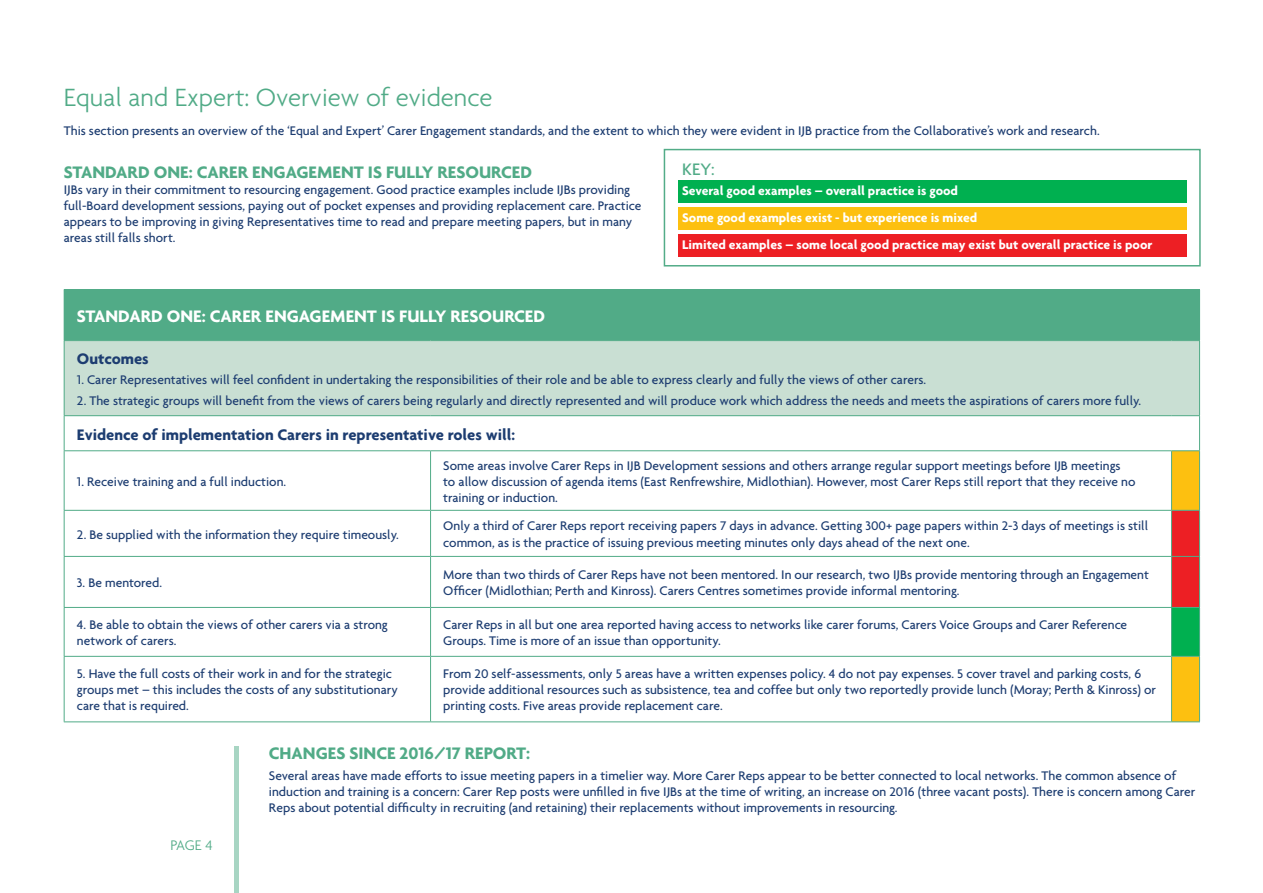
<style>
.page{position:relative;width:1263px;height:893px;background:#fff}
.page>*{position:absolute;margin:0;border:0;box-sizing:border-box;transform-origin:0 0}
.t1{font:300 27px "Agenda";color:#51ab87}
.t2{font:700 18px "Agenda";color:#51ab87}
.t3{font:700 18px "Agenda";color:#fff}
.t4{font:500 18px "Agenda";color:#51ab87}
.t5{font:700 16.5px "Agenda";color:#1d3d71}
.t6{font:300 15px "Agenda";color:#51ab87}
.t7{font:500 13.5px/16.2px "Agenda";color:#1d3d71}
.t8{font:700 13.5px/26.8px "Agenda";color:#fff}
</style>
<div class="page">
<div style="left:234px;top:746px;width:5px;height:147px;background:#a8d5c3"></div>
<div style="left:64px;top:290px;width:1135px;height:51px;background:#51ab87"></div>
<div style="left:64px;top:341px;width:1135px;height:75px;background:#c9dfd3"></div>
<hr style="left:64px;top:289px;width:367px;height:1px;background:#51ab87">
<hr style="left:431px;top:289px;width:740px;height:1px;background:#51ab87">
<svg style="left:1171px;top:289px;width:29px;height:1px"></svg>
<hr style="left:64px;top:341px;width:1px;height:74px;background:#51ab87">
<svg style="left:1171px;top:340px;width:29px;height:1px"></svg>
<hr style="left:64px;top:415px;width:367px;height:1px;background:#51ab87">
<hr style="left:64px;top:416px;width:1px;height:34px;background:#51ab87">
<hr style="left:431px;top:415px;width:740px;height:1px;background:#51ab87">
<svg style="left:1171px;top:415px;width:29px;height:1px"></svg>
<hr style="left:64px;top:450px;width:367px;height:1px;background:#51ab87">
<hr style="left:64px;top:451px;width:1px;height:59px;background:#51ab87">
<hr style="left:431px;top:450px;width:740px;height:1px;background:#51ab87">
<hr style="left:430px;top:451px;width:1px;height:59px;background:#51ab87">
<hr style="left:64px;top:510px;width:367px;height:1px;background:#51ab87">
<hr style="left:64px;top:511px;width:1px;height:45px;background:#51ab87">
<hr style="left:431px;top:510px;width:740px;height:1px;background:#51ab87">
<hr style="left:430px;top:511px;width:1px;height:45px;background:#51ab87">
<hr style="left:64px;top:556px;width:367px;height:1px;background:#51ab87">
<hr style="left:64px;top:557px;width:1px;height:50px;background:#51ab87">
<hr style="left:431px;top:556px;width:740px;height:1px;background:#51ab87">
<hr style="left:430px;top:557px;width:1px;height:50px;background:#51ab87">
<hr style="left:64px;top:607px;width:367px;height:1px;background:#51ab87">
<hr style="left:64px;top:608px;width:1px;height:48px;background:#51ab87">
<hr style="left:431px;top:607px;width:740px;height:1px;background:#51ab87">
<hr style="left:430px;top:608px;width:1px;height:48px;background:#51ab87">
<hr style="left:64px;top:656px;width:367px;height:1px;background:#51ab87">
<hr style="left:64px;top:657px;width:1px;height:64px;background:#51ab87">
<hr style="left:431px;top:656px;width:740px;height:1px;background:#51ab87">
<hr style="left:430px;top:657px;width:1px;height:64px;background:#51ab87">
<hr style="left:64px;top:721px;width:367px;height:1px;background:#51ab87">
<hr style="left:431px;top:721px;width:740px;height:1px;background:#51ab87">
<svg style="left:1171px;top:450px;width:29px;height:272px;background:#c68425"></svg>
<hr style="left:1199px;top:290px;width:1px;height:50px;background:#51ab87">
<hr style="left:1199px;top:341px;width:1px;height:74px;background:#51ab87">
<hr style="left:1199px;top:416px;width:1px;height:34px;background:#51ab87">
<hr style="left:1171px;top:451px;width:1px;height:59px;background:#51ab87">
<hr style="left:1199px;top:451px;width:1px;height:59px;background:#51ab87">
<hr style="left:1171px;top:511px;width:1px;height:45px;background:#51ab87">
<hr style="left:1199px;top:511px;width:1px;height:45px;background:#51ab87">
<hr style="left:1171px;top:557px;width:1px;height:50px;background:#51ab87">
<hr style="left:1199px;top:557px;width:1px;height:50px;background:#51ab87">
<hr style="left:1171px;top:608px;width:1px;height:48px;background:#51ab87">
<hr style="left:1199px;top:608px;width:1px;height:48px;background:#51ab87">
<hr style="left:1171px;top:657px;width:1px;height:64px;background:#51ab87">
<hr style="left:1199px;top:657px;width:1px;height:64px;background:#51ab87">
<div style="left:678px;top:181px;width:508px;height:22px;background:#00b050"></div>
<div style="left:678px;top:207px;width:508px;height:22px;background:#fdc010"></div>
<div style="left:678px;top:234px;width:508px;height:22px;background:#ed1f24"></div>
<div style="left:664px;top:149px;width:537px;height:117px;border:2px solid #53ac88"></div>
<h1 class="t1" style="left:64px;top:81px;width:430px">Equal and Expert: Overview of evidence</h1>
<p class="t7" style="left:64px;top:122px;width:1037px">This section presents an overview of the ‘Equal and Expert’ Carer Engagement standards, and the extent to which they were evident in IJB practice from the Collaborative’s work and research.</p>
<h2 class="t2" style="left:64px;top:161px;width:470px">STANDARD ONE: CARER ENGAGEMENT IS FULLY RESOURCED</h2>
<p class="t7" style="left:64px;top:181px;width:579px">IJBs vary in their commitment to resourcing engagement. Good practice examples include IJBs providing full-Board development sessions, paying out of pocket expenses and providing replacement care. Practice appears to be improving in giving Representatives time to read and prepare meeting papers, but in many areas still falls short.</p>
<h2 class="t4" style="left:682px;top:158px;width:34px">KEY:</h2>
<p class="t8" style="left:682px;top:177px;width:472px">Several good examples – overall practice is good<br>Some good examples exist - but experience is mixed<br>Limited examples – some local good practice may exist but overall practice is poor</p>
<h2 class="t3" style="left:77px;top:305px;width:470px">STANDARD ONE: CARER ENGAGEMENT IS FULLY RESOURCED</h2>
<p class="t5" style="left:77px;top:349px;width:73px">Outcomes</p>
<p class="t7" style="left:77px;top:372px;width:851px">1. Carer Representatives will feel confident in undertaking the responsibilities of their role and be able to express clearly and fully the views of other carers.</p>
<p class="t7" style="left:77px;top:392px;width:1066px">2. The strategic groups will benefit from the views of carers being regularly and directly represented and will produce work which address the needs and meets the aspirations of carers more fully.</p>
<p class="t5" style="left:77px;top:424px;width:440px">Evidence of implementation Carers in representative roles will:</p>
<p class="t7" style="left:77px;top:473px;width:211px">1. Receive training and a full induction.</p>
<p class="t7" style="left:443px;top:457px;width:694px">Some areas involve Carer Reps in IJB Development sessions and others arrange regular support meetings before IJB meetings to allow discussion of agenda items (East Renfrewshire, Midlothian). However, most Carer Reps still report that they receive no training or induction.</p>
<p class="t7" style="left:77px;top:526px;width:323px">2. Be supplied with the information they require timeously.</p>
<p class="t7" style="left:443px;top:518px;width:706px">Only a third of Carer Reps report receiving papers 7 days in advance. Getting 300+ page papers within 2-3 days of meetings is still common, as is the practice of issuing previous meeting minutes only days ahead of the next one.</p>
<p class="t7" style="left:77px;top:574px;width:87px">3. Be mentored.</p>
<p class="t7" style="left:443px;top:566px;width:707px">More than two thirds of Carer Reps have not been mentored. In our research, two IJBs provide mentoring through an Engagement<br>Officer (Midlothian; Perth and Kinross). Carers Centres sometimes provide informal mentoring.</p>
<p class="t7" style="left:77px;top:616px;width:312px">4. Be able to obtain the views of other carers via a strong network of carers.</p>
<p class="t7" style="left:443px;top:616px;width:685px">Carer Reps in all but one area reported having access to networks like carer forums, Carers Voice Groups and Carer Reference<br>Groups. Time is more of an issue than opportunity.</p>
<p class="t7" style="left:77px;top:665px;width:322px">5. Have the full costs of their work in and for the strategic groups met – this includes the costs of any substitutionary care that is required.</p>
<p class="t7" style="left:443px;top:665px;width:714px">From 20 self-assessments, only 5 areas have a written expenses policy. 4 do not pay expenses. 5 cover travel and parking costs, 6 provide additional resources such as subsistence, tea and coffee but only two reportedly provide lunch (Moray; Perth &amp; Kinross) or printing costs. Five areas provide replacement care.</p>
<h2 class="t2" style="left:269px;top:742px;width:263px">CHANGES SINCE 2016/17 REPORT:</h2>
<p class="t7" style="left:269px;top:767px;width:928px">Several areas have made efforts to issue meeting papers in a timelier way. More Carer Reps appear to be better connected to local networks. The common absence of induction and training is a concern: Carer Rep posts were unfilled in five IJBs at the time of writing, an increase on 2016 (three vacant posts). There is concern among Carer<br>Reps about potential difficulty in recruiting (and retaining) their replacements without improvements in resourcing.</p>
<p class="t6" style="left:171px;top:837px;width:44px">PAGE 4</p>
</div>
